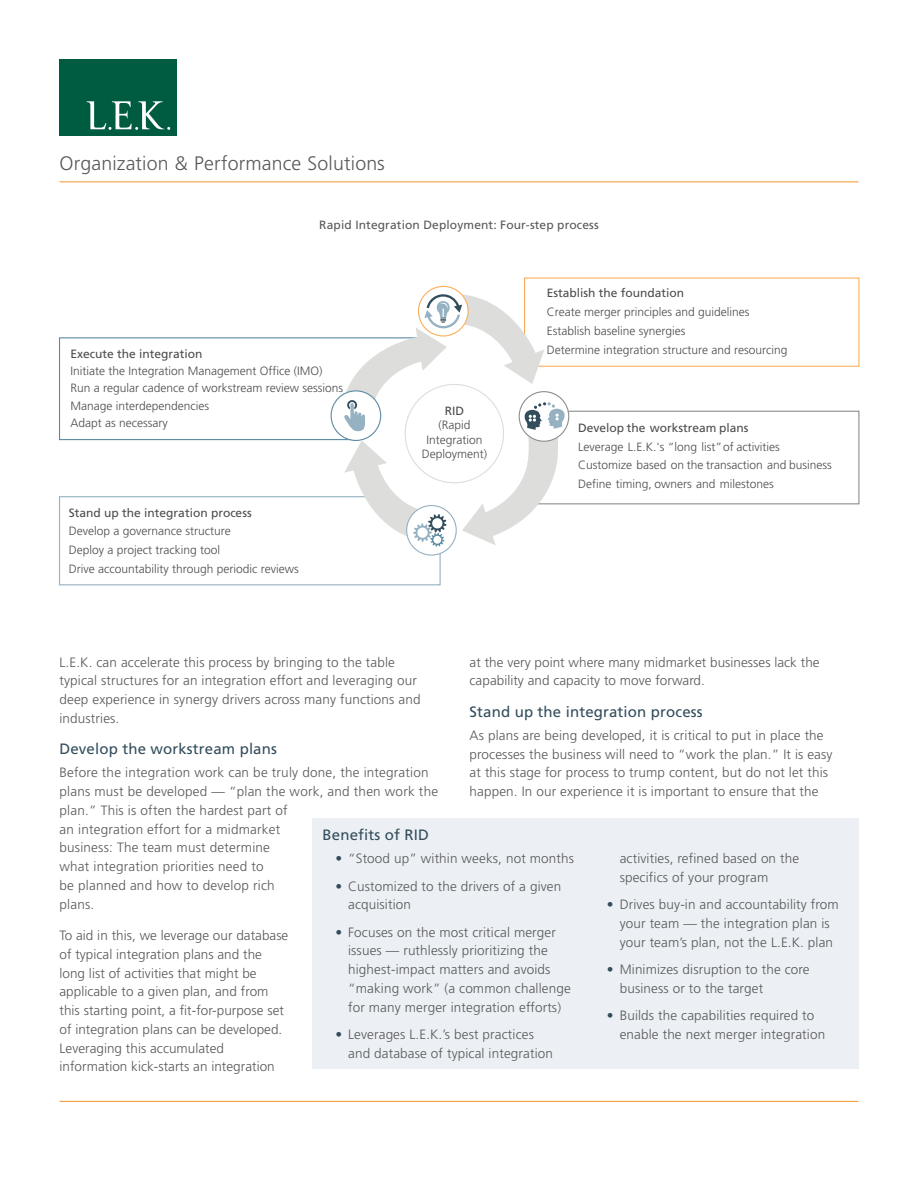
<style>
.page{position:relative;width:918px;height:1188px;background:#fff}
.page>*{position:absolute;margin:0;border:0;box-sizing:border-box;transform-origin:0 0}
.Exec_Insight_Head{font:300 19.5px "Frutiger";letter-spacing:.01em;color:#57585a}
.Sub_Head_for_body{font:15px "Frutiger";letter-spacing:.01em;color:#334d5c}
.Body_Copy{font:300 13.5px/18.8px "Frutiger";letter-spacing:.01em;color:#57585a}
.t1{font:300 12px/18.9px "Frutiger";color:#4b4c4d}
.Chart_title{font:12px "Frutiger";letter-spacing:.01em;color:#57585a}
.s1{font-weight:400}
.s2{font-family:"Frutiger LT Std"}
.s3{color:#334d5c}
</style>
<div class="page">
<hr style="left:60px;top:182px;width:798px;height:1px;background:#f79328">
<div style="left:60px;top:60px;width:117px;height:76px;background:#005c41"></div>
<svg style="left:87px;top:101px;width:83px;height:29px"></svg>
<hr style="left:60px;top:1101px;width:798px;height:1px;background:#f79328">
<div style="left:312px;top:818px;width:546px;height:251px;background:#ecf0f4"></div>
<svg style="left:59px;top:277px;width:801px;height:309px"></svg>
<p class="Exec_Insight_Head" style="left:60px;top:152px;width:327px">Organization &amp; Performance Solutions</p>
<p class="Chart_title" style="left:319px;top:218px;width:281px">Rapid Integration Deployment: Four-step process</p>
<p class="t1" style="left:70px;top:345px;width:274px;line-height:17.4px"><span class="s1">Execute the integration<br></span>Initiate the Integration Management Office (IMO)<br>Run a regular cadence of workstream review sessions Manage interdependencies<br>Adapt as necessary</p>
<p class="t1" style="left:69px;top:503px;width:232px"><span class="s1">Stand up the integration process<br></span>Develop a governance structure<br>Deploy a project tracking tool<br>Drive accountability through periodic reviews</p>
<p class="t1" style="left:422px;top:404px;width:67px;line-height:14.4px;text-align:center"><span class="s1">RID<br></span>(Rapid<br>Integration<br>Deployment)</p>
<p class="t1" style="left:547px;top:284px;width:242px"><span class="s1">Establish the foundation<br></span>Create merger principles and guidelines Establish baseline synergies<br>Determine integration structure and resourcing</p>
<p class="t1" style="left:578px;top:418px;width:255px"><span class="s1">Develop the workstream plans<br></span>Leverage L.E.K<span class="s2">.'s</span> “long list”of activities Customize based on the transaction and business Define timing, owners and milestones</p>
<p class="Body_Copy" style="left:60px;top:653px;width:363px">L.E.K. can accelerate this process by bringing to the table typical structures for an integration effort and leveraging our deep experience in synergy drivers across many functions and industries.</p>
<p class="Sub_Head_for_body" style="left:60px;top:740px;width:219px">Develop the workstream plans</p>
<p class="Body_Copy" style="left:60px;top:763px;width:380px">Before the integration work can be truly done, the integration plans must be developed — “plan the work, and then work the plan.” This is often the hardest part of<br>an integration effort for a midmarket<br>business: The team must determine<br>what integration priorities need to<br>be planned and how to develop rich<br>plans.</p>
<p class="Body_Copy" style="left:60px;top:926px;width:230px">To aid in this, we leverage our database of typical integration plans and the long list of activities that might be applicable to a given plan, and from this starting point, a fit-for-purpose set of integration plans can be developed.<br>Leveraging this accumulated information kick-starts an integration</p>
<p class="Body_Copy" style="left:470px;top:653px;width:352px">at the very point where many midmarket businesses lack the capability and capacity to move forward.</p>
<p class="Sub_Head_for_body" style="left:470px;top:703px;width:235px">Stand up the integration process</p>
<p class="Body_Copy" style="left:470px;top:726px;width:364px">As plans are being developed, it is critical to put in place the processes the business will need to “work the plan.” It is easy at this stage for process to trump content, but do not let this happen. In our experience it is important to ensure that the</p>
<p class="Sub_Head_for_body" style="left:323px;top:826px;width:108px">Benefits of RID</p>
<p class="Body_Copy" style="left:335px;top:849px;width:240px"><span class="s3">•</span> “Stood up” within weeks, not months</p>
<p class="Body_Copy" style="left:348px;top:877px;width:215px;text-indent:-13px"><span class="s3">•</span> Customized to the drivers of a given acquisition</p>
<p class="Body_Copy" style="left:348px;top:923px;width:224px;text-indent:-13px"><span class="s3">•</span> Focuses on the most critical merger issues — ruthlessly prioritizing the highest-impact matters and avoids “making work” (a common challenge for many merger integration efforts)</p>
<p class="Body_Copy" style="left:348px;top:1025px;width:206px;text-indent:-13px"><span class="s3">•</span> Leverages L.E.K.’s best practices and database of typical integration</p>
<p class="Body_Copy" style="left:620px;top:849px;width:181px">activities, refined based on the specifics of your program</p>
<p class="Body_Copy" style="left:607px;top:895px;width:233px;text-align:center"><span class="s3">•</span> Drives buy-in and accountability from your team — the integration plan is your team’s plan, not the L.E.K. plan</p>
<p class="Body_Copy" style="left:620px;top:960px;width:191px;text-indent:-13px"><span class="s3">•</span> Minimizes disruption to the core business or to the target</p>
<p class="Body_Copy" style="left:620px;top:1006px;width:207px;text-indent:-13px"><span class="s3">•</span> Builds the capabilities required to enable the next merger integration</p>
</div>
